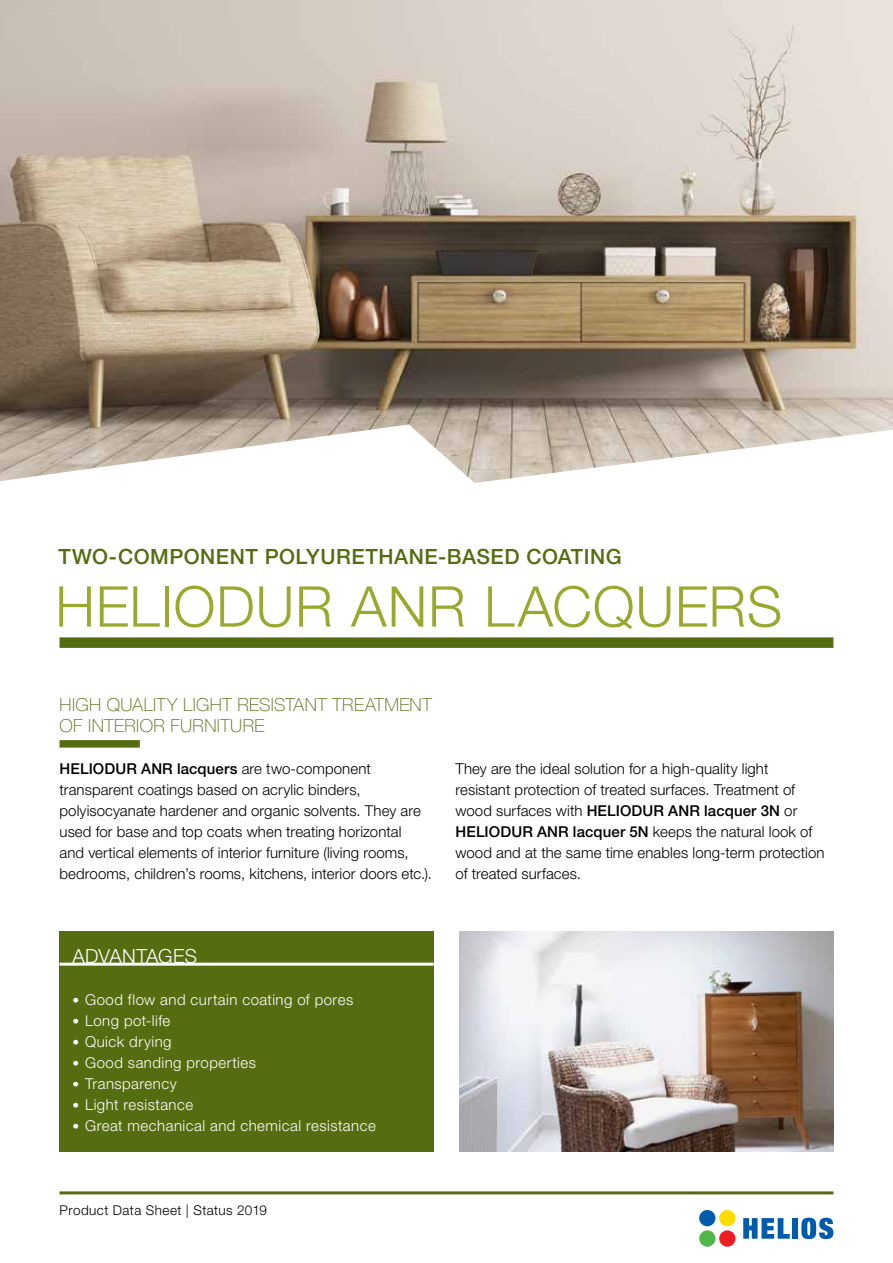
<style>
.page{position:relative;width:893px;height:1263px;background:#fff}
.page>*{position:absolute;margin:0;border:0;box-sizing:border-box;transform-origin:0 0}
.t1{font:300 56.25px "Helvetica Neue LT Pro";letter-spacing:.015em;color:#9aa92d}
.t2{font:500 21px "Helvetica Neue LT Pro";letter-spacing:.025em;color:#556c11}
.t3{font:300 19.5px "Helvetica Neue LT Pro";letter-spacing:.005em;color:#fff}
.t4{font:100 18px/21px "Helvetica Neue LT Pro";letter-spacing:.025em;color:#556c11}
.t5{font:300 15px/21px "Helvetica Neue LT Pro";letter-spacing:.005em;color:#000}
.t6{font:300 15px "Helvetica Neue LT Pro";letter-spacing:.03em;color:#fff}
.t7{font:300 13.5px "Helvetica Neue LT Pro";letter-spacing:.03em;color:#000}
.s1{font-weight:500}
.s2{font-size:13.5px}
</style>
<div class="page">
<svg style="left:743px;top:1218px;width:47px;height:21px"></svg>
<div style="left:792px;top:1218px;width:6px;height:21px;background:#005baa"></div>
<svg style="left:801px;top:1218px;width:32px;height:21px"></svg>
<div style="left:719px;top:1210px;width:16px;height:16px;background:#fd0;border-radius:50%"></div>
<div style="left:719px;top:1230px;width:16px;height:17px;background:#ed1d24;border-radius:50%"></div>
<div style="left:699px;top:1210px;width:16px;height:16px;background:#005baa;border-radius:50%"></div>
<div style="left:699px;top:1230px;width:16px;height:17px;background:#50b848;border-radius:50%"></div>
<hr style="left:60px;top:1191px;width:773px;height:3px;background:#556c11">
<div style="left:60px;top:740px;width:80px;height:8px;background:#556c11"></div>
<div style="left:60px;top:931px;width:374px;height:221px;background:#556c11"></div>
<hr style="left:60px;top:963px;width:374px;height:3px;background:#fff">
<div style="left:60px;top:637px;width:773px;height:11px;background:#556c11"></div>
<img style="left:0;top:0;width:893px;height:483px">
<img style="left:459px;top:931px;width:374px;height:221px">
<h2 class="t2" style="left:58px;top:544px;width:565px">TWO-COMPONENT POLYURETHANE-BASED COATING</h2>
<h1 class="t1" style="left:55px;top:572px;width:728px">HELIODUR ANR LACQUERS</h1>
<p class="t4" style="left:60px;top:694px;width:374px">HIGH QUALITY LIGHT RESISTANT TREATMENT<br>OF INTERIOR FURNITURE</p>
<p class="t5" style="left:60px;top:757px;width:374px"><span class="s1">HELIODUR ANR lacquers</span> are two-component transparent coatings based on acrylic binders, polyisocyanate hardener and organic solvents. They are used for base and top coats when treating horizontal<br>and vertical elements of interior furniture (living rooms, bedrooms, children’s rooms, kitchens, interior doors etc.).</p>
<p class="t5" style="left:455px;top:757px;width:371px">They are the ideal solution for a high-quality light resistant protection of treated surfaces. Treatment of wood surfaces with <span class="s1">HELIODUR ANR lacquer 3N</span> or <span class="s1">HELIODUR ANR lacquer 5N</span> keeps the natural look of wood and at the same time enables long-term protection of treated surfaces.</p>
<h3 class="t3" style="left:72px;top:944px;width:126px">ADVANTAGES</h3>
<p class="t6" style="left:72px;top:990px;width:282px"><span class="s2">•</span> Good flow and curtain coating of pores</p>
<p class="t6" style="left:72px;top:1011px;width:99px"><span class="s2">•</span> Long pot-life</p>
<p class="t6" style="left:72px;top:1032px;width:101px"><span class="s2">•</span> Quick drying</p>
<p class="t6" style="left:72px;top:1053px;width:185px"><span class="s2">•</span> Good sanding properties</p>
<p class="t6" style="left:72px;top:1074px;width:106px"><span class="s2">•</span> Transparency</p>
<p class="t6" style="left:72px;top:1095px;width:122px"><span class="s2">•</span> Light resistance</p>
<p class="t6" style="left:72px;top:1116px;width:305px"><span class="s2">•</span> Great mechanical and chemical resistance</p>
<p class="t7" style="left:60px;top:1202px;width:209px">Product Data Sheet | Status 2019</p>
</div>
